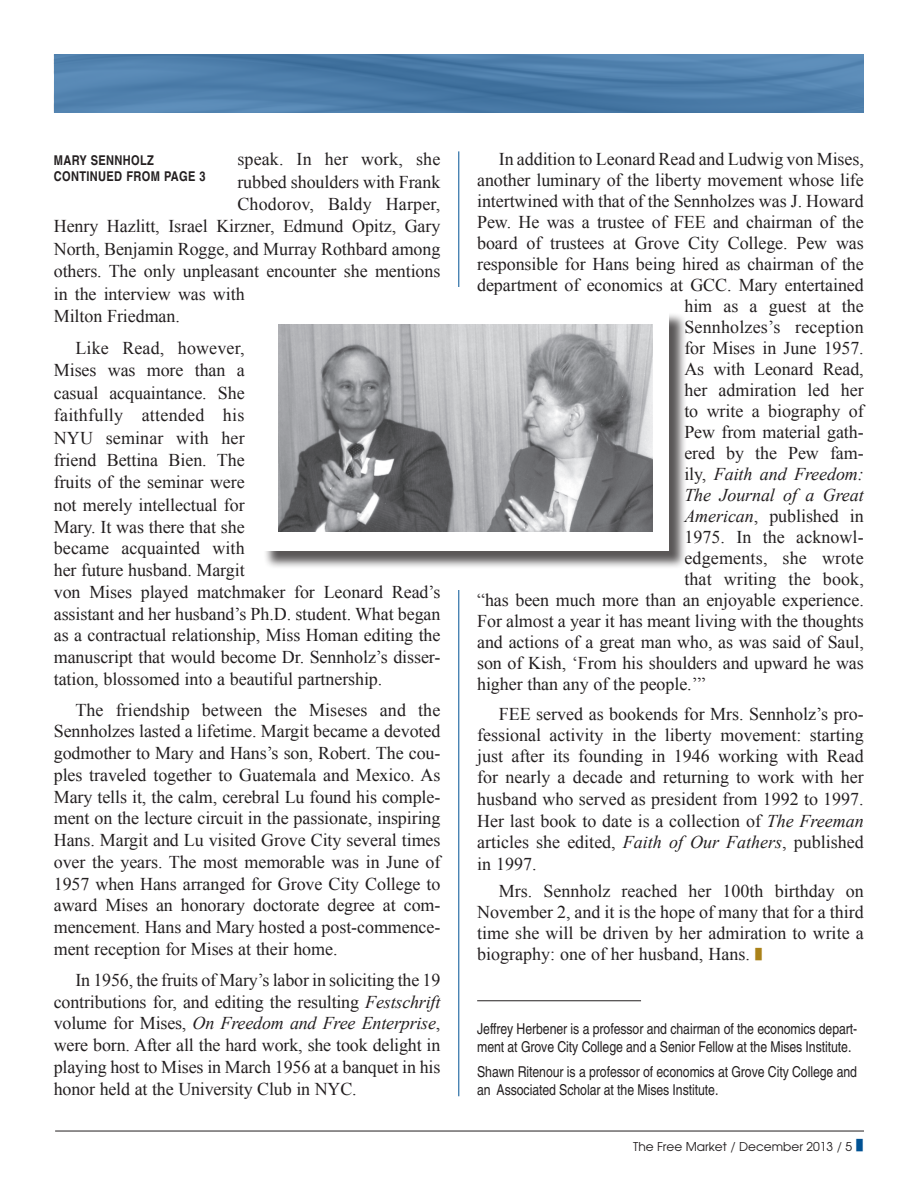
<style>
.page{position:relative;width:918px;height:1188px;background:#fff}
.page>*{position:absolute;margin:0;border:0;box-sizing:border-box;transform-origin:0 0}
.t1{font:18px/21.8px "Times New Roman";letter-spacing:-.005em;color:#231f20;text-align:justify}
.t2{font:italic 18px "Times New Roman";letter-spacing:-.005em;color:#231f20}
.t3{font:condensed 15px/18px "Helvetica";letter-spacing:-.005em;color:#231f20}
.Heading_1{font:700 condensed 13.5px/16.2px "Helvetica";letter-spacing:.025em;color:#231f20}
.t4{font:12.15px "Avalon";color:#231f20}
.s1{font-style:italic}
.s2{font-style:normal}
.s3{color:#aa8219}
.s4{color:#005294}
</style>
<div class="page">
<img style="left:54px;top:54px;width:810px;height:58px">
<hr style="left:55px;top:1131px;width:809px;height:1px;background:#231f20">
<hr style="left:458px;top:151px;width:1px;height:945px;background:#005294">
<hr style="left:477px;top:1000px;width:164px;height:1px;background:#231f20">
<div style="left:445px;top:287px;width:28px;height:302px;background:#fff"></div>
<div style="left:263px;top:312px;width:424px;height:257px;background:#231f20;opacity:.75"></div>
<div style="left:261px;top:310px;width:407px;height:240px;background:#fff"></div>
<img style="left:279px;top:325px;width:373px;height:207px">
<p class="t1" style="left:237px;top:148px;width:204px">speak. In her work, she</p>
<p class="t1" style="left:237px;top:170px;width:205px">rubbed shoulders with Frank</p>
<p class="t1" style="left:237px;top:193px;width:205px">Chodorov, Baldy Harper,</p>
<p class="t1" style="left:54px;top:215px;width:388px">Henry Hazlitt, Israel Kirzner, Edmund Opitz, Gary</p>
<p class="t1" style="left:54px;top:238px;width:388px">North, Benjamin Rogge, and Murray Rothbard among</p>
<p class="t1" style="left:54px;top:260px;width:388px">others. The only unpleasant encounter she mentions</p>
<p class="t1" style="left:54px;top:283px;width:192px">in the interview was with</p>
<p class="t1" style="left:54px;top:305px;width:128px">Milton Friedman.</p>
<p class="t1" style="left:54px;top:336px;width:388px;text-align:left;text-indent:22px">Like Read, however,<br>Mises was more than a<br>casual acquaintance. She<br>faithfully attended his<br>NYU seminar with her<br>friend Bettina Bien. The<br>fruits of the seminar were<br>not merely intellectual for<br>Mary. It was there that she<br>became acquainted with<br>her future husband. Margit<br>von Mises played matchmaker for Leonard Read’s assistant and her husband’s Ph.D. student. What began as a contractual relationship, Miss Homan editing the manuscript that would become Dr. Sennholz’s disser&shy;tation, blossomed into a beautiful partnership.</p>
<p class="t1" style="left:54px;top:699px;width:388px;text-indent:22px">The friendship between the Miseses and the Sennholzes lasted a lifetime. Margit became a devoted godmother to Mary and Hans’s son, Robert. The cou&shy;ples traveled together to Guatemala and Mexico. As Mary tells it, the calm, cerebral Lu found his comple&shy;ment on the lecture circuit in the passionate, inspiring Hans. Margit and Lu visited Grove City several times over the years. The most memorable was in June of 1957 when Hans arranged for Grove City College to award Mises an honorary doctorate degree at com&shy;mencement. Hans and Mary hosted a post-commence&shy;ment reception for Mises at their home.</p>
<p class="t1" style="left:54px;top:969px;width:388px;text-indent:22px">In 1956, the fruits of Mary’s labor in soliciting the 19 contributions for, and editing the resulting <span class="s1">Festschrift </span>volume for Mises, <span class="s1">On Freedom and Free Enterprise</span>, were born. After all the hard work, she took delight in playing host to Mises in March 1956 at a banquet in his honor held at the University Club in NYC.</p>
<p class="Heading_1" style="left:54px;top:152px;width:153px">MARY SENNHOLZ<br>CONTINUED FROM PAGE 3</p>
<p class="t1" style="left:499px;top:148px;width:367px">In addition to Leonard Read and Ludwig von Mises,</p>
<p class="t1" style="left:477px;top:169px;width:388px">another luminary of the liberty movement whose life</p>
<p class="t1" style="left:477px;top:190px;width:388px">intertwined with that of the Sennholzes was J. Howard</p>
<p class="t1" style="left:477px;top:211px;width:388px">Pew. He was a trustee of FEE and chairman of the</p>
<p class="t1" style="left:477px;top:232px;width:388px">board of trustees at Grove City College. Pew was</p>
<p class="t1" style="left:477px;top:253px;width:388px">responsible for Hans being hired as chairman of the</p>
<p class="t1" style="left:477px;top:274px;width:388px">department of economics at GCC. Mary entertained</p>
<p class="t1" style="left:684px;top:295px;width:181px">him as a guest at the</p>
<p class="t1" style="left:684px;top:316px;width:181px">Sennholzes’s reception</p>
<p class="t1" style="left:684px;top:337px;width:181px">for Mises in June 1957.</p>
<p class="t1" style="left:684px;top:358px;width:181px">As with Leonard Read,</p>
<p class="t1" style="left:684px;top:379px;width:181px">her admiration led her</p>
<p class="t1" style="left:684px;top:400px;width:181px">to write a biography of</p>
<p class="t1" style="left:684px;top:421px;width:181px">Pew from material gath-</p>
<p class="t1" style="left:684px;top:442px;width:181px">ered by the Pew fam-</p>
<p class="t2" style="left:684px;top:462px;width:181px"><span class="s2">ily,</span> Faith and Freedom:</p>
<p class="t2" style="left:684px;top:483px;width:181px">The Journal of a Great</p>
<p class="t1" style="left:684px;top:505px;width:181px"><span class="s1">American</span>, published in</p>
<p class="t1" style="left:684px;top:526px;width:181px">1975. In the acknowl-</p>
<p class="t1" style="left:684px;top:547px;width:181px">edgements, she wrote</p>
<p class="t1" style="left:684px;top:568px;width:181px">that writing the book,</p>
<p class="t1" style="left:477px;top:589px;width:388px">“has been much more than an enjoyable experience.</p>
<p class="t1" style="left:477px;top:610px;width:388px">For almost a year it has meant living with the thoughts</p>
<p class="t1" style="left:477px;top:631px;width:388px">and actions of a great man who, as was said of Saul,</p>
<p class="t1" style="left:477px;top:652px;width:388px">son of Kish, ‘From his shoulders and upward he was</p>
<p class="t1" style="left:477px;top:673px;width:230px">higher than any of the people.’”</p>
<p class="t1" style="left:477px;top:703px;width:388px;text-indent:22px">FEE served as bookends for Mrs. Sennholz’s pro&shy;fessional activity in the liberty movement: starting just after its founding in 1946 working with Read for nearly a decade and returning to work with her husband who served as president from 1992 to 1997.<br>Her last book to date is a collection of <span class="s1">The Freeman </span>articles she edited, <span class="s1">Faith of Our Fathers</span>, published in 1997.</p>
<p class="t1" style="left:477px;top:880px;width:388px;line-height:21px;text-indent:22px">Mrs. Sennholz reached her 100th birthday on November 2, and it is the hope of many that for a third time she will be driven by her admiration to write a biography: one of her husband, Hans. <span class="s3">■</span></p>
<p class="t3" style="left:477px;top:1020px;width:382px">Jeffrey Herbener is a professor and chairman of the economics depart&shy;ment at Grove City College and a Senior Fellow at the Mises Institute.</p>
<p class="t3" style="left:477px;top:1063px;width:381px">Shawn Ritenour is a professor of economics at Grove City College and an Associated Scholar at the Mises Institute.</p>
<p class="t4" style="left:633px;top:1139px;width:232px">The Free Market / December 2013 / 5 <span class="s4">■</span></p>
</div>
